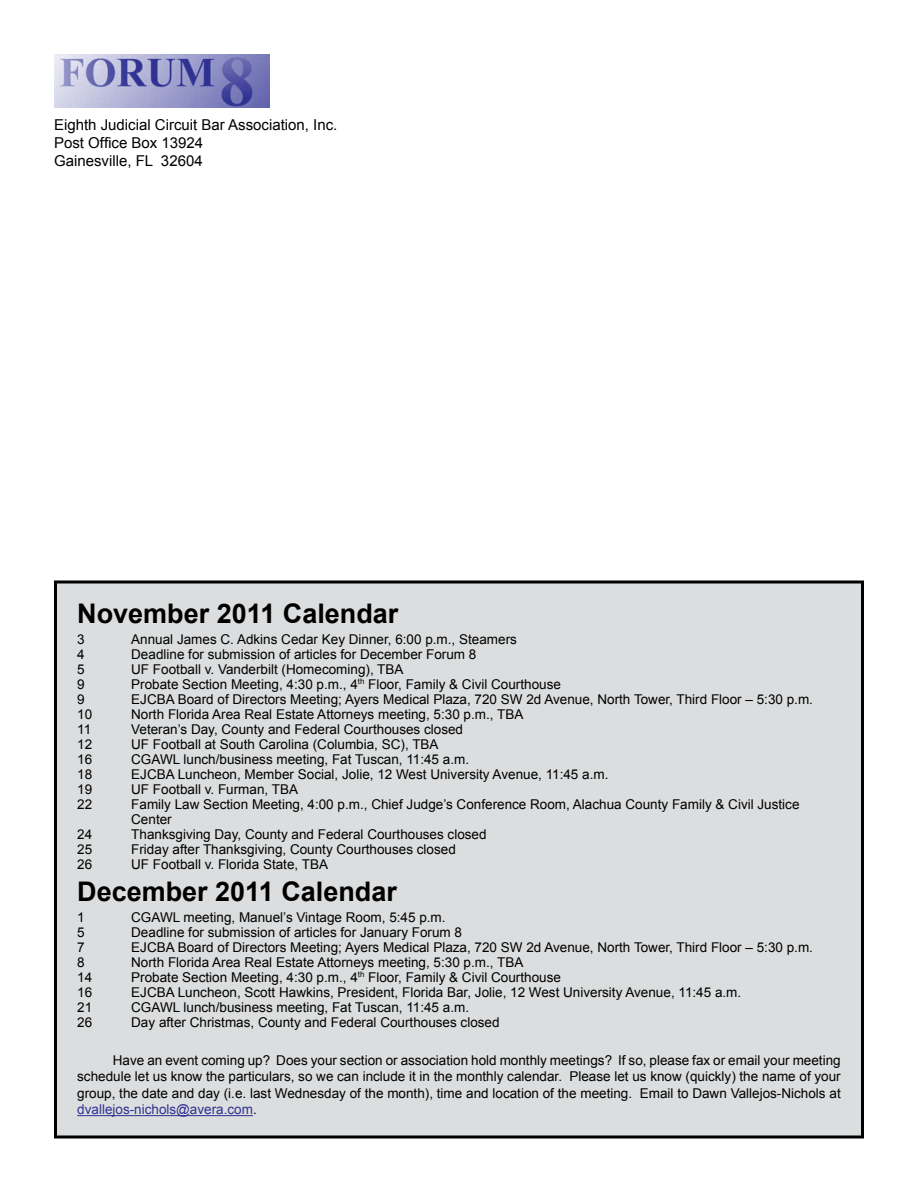
<style>
.page{position:relative;width:918px;height:1188px;background:#fff}
.page>*{position:absolute;margin:0;border:0;box-sizing:border-box;transform-origin:0 0}
.t1{font:700 27px "Arial";color:#000}
.t2{font:15px/18px "Arial";color:#000}
.t3{font:13.5px/16.5px "Arial";color:#000}
.s1{color:#2e3192}
</style>
<div class="page">
<img style="left:54px;top:54px;width:216px;height:54px">
<div style="left:56px;top:582px;width:806px;height:555px;background:#dcddde"></div>
<hr style="left:77px;top:1115px;width:176px;height:1px;background:#2e3192">
<div style="left:54px;top:580px;width:810px;height:558px;border:3px solid #000"></div>
<p class="t2" style="left:54px;top:116px;width:285px">Eighth Judicial Circuit Bar Association, Inc.<br>Post Office Box 13924<br>Gainesville, FL 32604</p>
<h1 class="t1" style="left:77px;top:596px;width:323px">November 2011 Calendar</h1>
<p class="t3" style="left:77px;top:631px;width:9px">3</p>
<p class="t3" style="left:131px;top:631px;width:387px">Annual James C. Adkins Cedar Key Dinner, 6:00 p.m., Steamers</p>
<p class="t3" style="left:77px;top:646px;width:9px">4</p>
<p class="t3" style="left:131px;top:646px;width:347px">Deadline for submission of articles for December Forum 8</p>
<p class="t3" style="left:77px;top:661px;width:9px">5</p>
<p class="t3" style="left:131px;top:661px;width:274px">UF Football v. Vanderbilt (Homecoming), TBA</p>
<p class="t3" style="left:77px;top:676px;width:9px">9</p>
<p class="t3" style="left:131px;top:676px;width:431px">Probate Section Meeting, 4:30 p.m., 4<sup>th</sup> Floor, Family &amp; Civil Courthouse</p>
<p class="t3" style="left:77px;top:691px;width:9px">9</p>
<p class="t3" style="left:131px;top:691px;width:683px">EJCBA Board of Directors Meeting; Ayers Medical Plaza, 720 SW 2d Avenue, North Tower, Third Floor – 5:30 p.m.</p>
<p class="t3" style="left:77px;top:706px;width:17px">10</p>
<p class="t3" style="left:131px;top:706px;width:394px">North Florida Area Real Estate Attorneys meeting, 5:30 p.m., TBA</p>
<p class="t3" style="left:77px;top:721px;width:16px">11</p>
<p class="t3" style="left:131px;top:721px;width:333px">Veteran’s Day, County and Federal Courthouses closed</p>
<p class="t3" style="left:77px;top:736px;width:17px">12</p>
<p class="t3" style="left:131px;top:736px;width:309px">UF Football at South Carolina (Columbia, SC), TBA</p>
<p class="t3" style="left:77px;top:751px;width:17px">16</p>
<p class="t3" style="left:131px;top:751px;width:339px">CGAWL lunch/business meeting, Fat Tuscan, 11:45 a.m.</p>
<p class="t3" style="left:77px;top:766px;width:17px">18</p>
<p class="t3" style="left:131px;top:766px;width:479px">EJCBA Luncheon, Member Social, Jolie, 12 West University Avenue, 11:45 a.m.</p>
<p class="t3" style="left:77px;top:781px;width:17px">19</p>
<p class="t3" style="left:131px;top:781px;width:168px">UF Football v. Furman, TBA</p>
<p class="t3" style="left:77px;top:796px;width:17px">22</p>
<p class="t3" style="left:131px;top:797px;width:670px;line-height:15px">Family Law Section Meeting, 4:00 p.m., Chief Judge’s Conference Room, Alachua County Family &amp; Civil Justice<br>Center</p>
<p class="t3" style="left:77px;top:826px;width:17px">24</p>
<p class="t3" style="left:131px;top:826px;width:357px">Thanksgiving Day, County and Federal Courthouses closed</p>
<p class="t3" style="left:77px;top:841px;width:17px">25</p>
<p class="t3" style="left:131px;top:841px;width:326px">Friday after Thanksgiving, County Courthouses closed</p>
<p class="t3" style="left:77px;top:856px;width:17px">26</p>
<p class="t3" style="left:131px;top:856px;width:198px">UF Football v. Florida State, TBA</p>
<h1 class="t1" style="left:77px;top:874px;width:321px">December 2011 Calendar</h1>
<p class="t3" style="left:77px;top:909px;width:9px">1</p>
<p class="t3" style="left:131px;top:909px;width:316px">CGAWL meeting, Manuel’s Vintage Room, 5:45 p.m.</p>
<p class="t3" style="left:77px;top:924px;width:9px">5</p>
<p class="t3" style="left:131px;top:924px;width:332px">Deadline for submission of articles for January Forum 8</p>
<p class="t3" style="left:77px;top:939px;width:9px">7</p>
<p class="t3" style="left:131px;top:939px;width:683px">EJCBA Board of Directors Meeting; Ayers Medical Plaza, 720 SW 2d Avenue, North Tower, Third Floor – 5:30 p.m.</p>
<p class="t3" style="left:77px;top:954px;width:9px">8</p>
<p class="t3" style="left:131px;top:954px;width:394px">North Florida Area Real Estate Attorneys meeting, 5:30 p.m., TBA</p>
<p class="t3" style="left:77px;top:969px;width:17px">14</p>
<p class="t3" style="left:131px;top:969px;width:431px">Probate Section Meeting, 4:30 p.m., 4<sup>th</sup> Floor, Family &amp; Civil Courthouse</p>
<p class="t3" style="left:77px;top:984px;width:17px">16</p>
<p class="t3" style="left:131px;top:984px;width:612px">EJCBA Luncheon, Scott Hawkins, President, Florida Bar, Jolie, 12 West University Avenue, 11:45 a.m.</p>
<p class="t3" style="left:77px;top:999px;width:17px">21</p>
<p class="t3" style="left:131px;top:999px;width:339px">CGAWL lunch/business meeting, Fat Tuscan, 11:45 a.m.</p>
<p class="t3" style="left:77px;top:1014px;width:17px">26</p>
<p class="t3" style="left:131px;top:1014px;width:370px">Day after Christmas, County and Federal Courthouses closed</p>
<p class="t3" style="left:77px;top:1052px;width:765px;text-align:justify;text-indent:36px">Have an event coming up? Does your section or association hold monthly meetings? If so, please fax or email your meeting schedule let us know the particulars, so we can include it in the monthly calendar. Please let us know (quickly) the name of your group, the date and day (i.e. last Wednesday of the month), time and location of the meeting. Email to Dawn Vallejos-Nichols at <span class="s1">dvallejos-nichols@avera.com</span>.</p>
</div>
